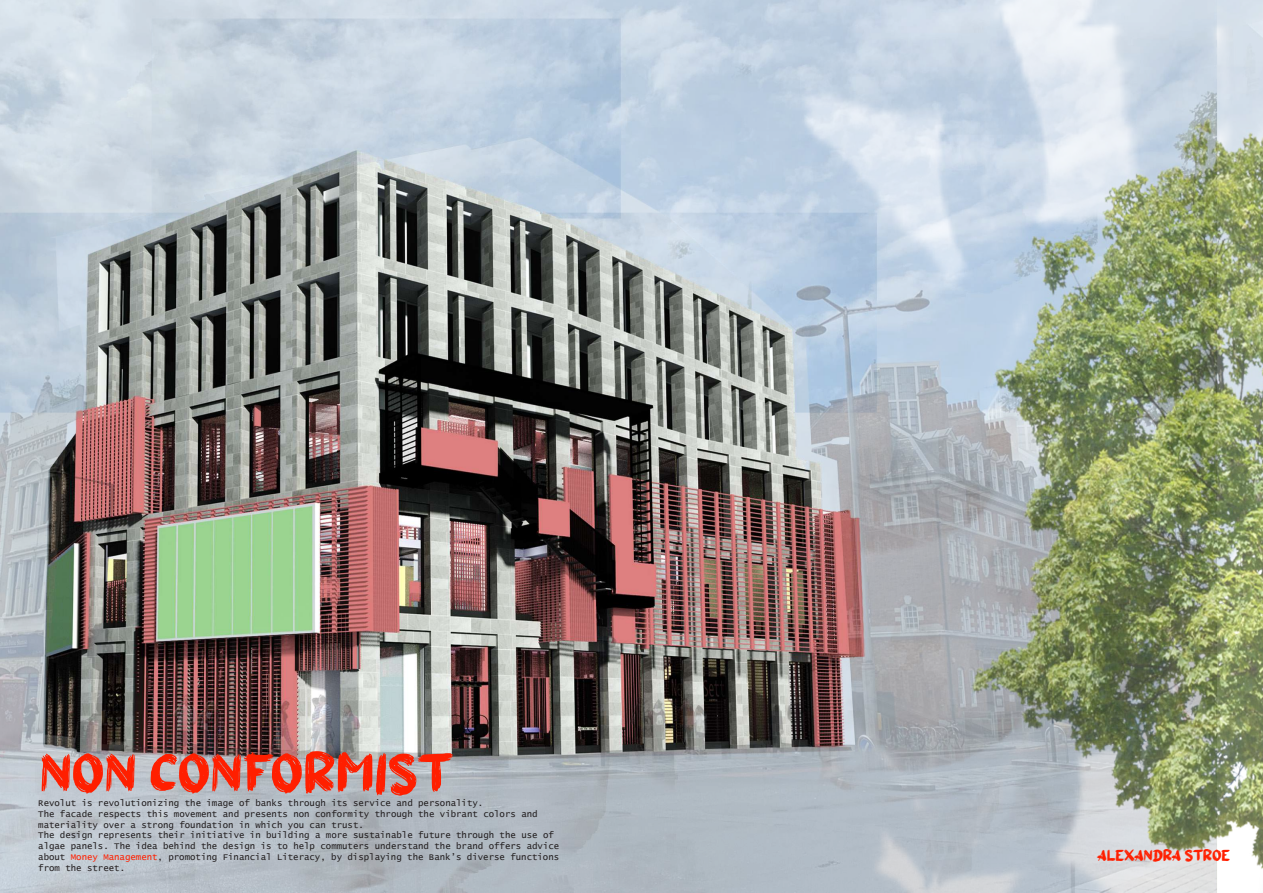
<style>
.page{position:relative;width:1263px;height:893px;background:#fff}
.page>*{position:absolute;margin:0;border:0;box-sizing:border-box;transform-origin:0 0}
.t1{font:52.5px "a Aksi Mosi";color:#ff1f00}
.t2{font:15px "a Aksi Mosi";color:#ff1f00}
.t3{font:9px/10.8px "Lucida Console";color:#231f20}
.s1{color:#ff1f00}
</style>
<div class="page">
<img style="left:0;top:0;width:1263px;height:893px">
<h1 class="t1" style="left:39px;top:749px;width:414px">NON CONFORMIST</h1>
<p class="t3" style="left:38px;top:798px;width:522px">Revolut is revolutionizing the image of banks through its service and personality.<br>The facade respects this movement and presents non conformity through the vibrant colors and materiality over a strong foundation in which you can trust.<br>The design represents their initiative in building a more sustainable future through the use of algae panels. The idea behind the design is to help commuters understand the brand offers advice about <span class="s1">Money Management</span>, promoting Financial Literacy, by displaying the Bank’s diverse functions from the street.</p>
<h2 class="t2" style="left:1098px;top:848px;width:134px">ALEXANDRA STROE</h2>
</div>
